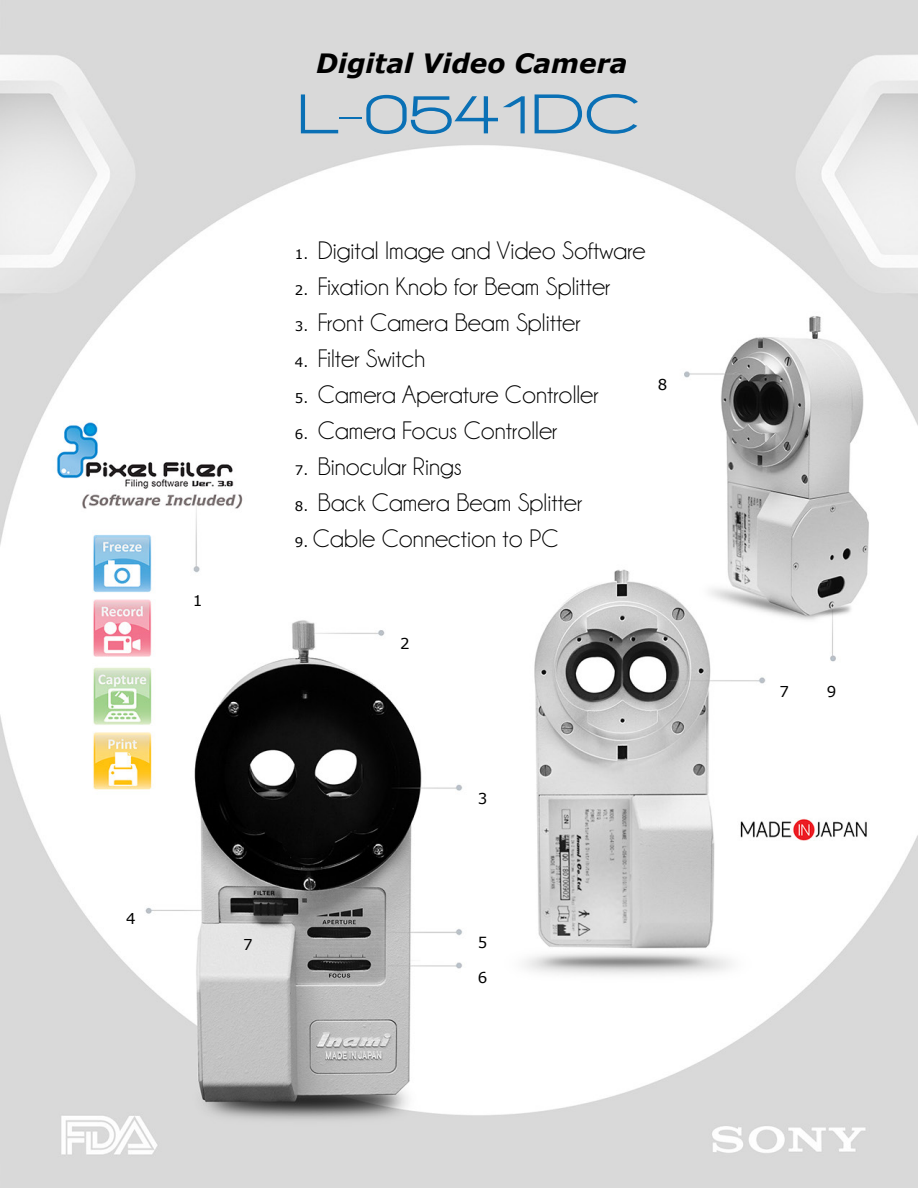
<style>
.page{position:relative;width:918px;height:1188px;background:#fff}
.page>*{position:absolute;margin:0;border:0;box-sizing:border-box;transform-origin:0 0}
.t1{font:800 57.3px "Walkway Expand";color:#0a70b5}
.t2{font:italic 700 26.55px "Verdana";color:#000}
.t3{font:25.5px "Champagne&Limousines";color:#000}
.t4{font:15px "Verdana";color:#000}
.t5{font:14.85px "Verdana";color:#000}
.s1{font-family:"Verdana";font-size:13.2px}
</style>
<div class="page">
<img style="left:1px;top:0;width:917px;height:1188px">
<img style="left:0;top:0;width:1px;height:1188px">
<p class="t4" style="left:126px;top:908px;width:11px">4</p>
<p class="t5" style="left:193px;top:590px;width:11px">1</p>
<p class="t2" style="left:316px;top:44px;width:313px">Digital Video Camera</p>
<h1 class="t1" style="left:298px;top:83px;width:344px">L-0541DC</h1>
<p class="t3" style="left:295px;top:238px;width:352px"><span class="s1">1.</span> Digital Image and Video Software</p>
<p class="t3" style="left:295px;top:274px;width:317px"><span class="s1">2.</span> Fixation Knob for Beam Splitter</p>
<p class="t3" style="left:295px;top:310px;width:287px"><span class="s1">3.</span> Front Camera Beam Splitter</p>
<p class="t3" style="left:295px;top:346px;width:132px"><span class="s1">4.</span> Filter Switch</p>
<p class="t3" style="left:295px;top:382px;width:305px"><span class="s1">5.</span> Camera Aperature Controller</p>
<p class="t3" style="left:295px;top:418px;width:264px"><span class="s1">6.</span> Camera Focus Controller</p>
<p class="t3" style="left:295px;top:454px;width:169px"><span class="s1">7.</span> Binocular Rings</p>
<p class="t3" style="left:295px;top:490px;width:289px"><span class="s1">8.</span> Back Camera Beam Splitter</p>
<p class="t3" style="left:295px;top:526px;width:265px"><span class="s1">9.</span> Cable Connection to PC</p>
<p class="t4" style="left:658px;top:374px;width:11px">8</p>
<p class="t4" style="left:400px;top:633px;width:11px">2</p>
<p class="t4" style="left:243px;top:934px;width:11px">7</p>
<p class="t4" style="left:478px;top:788px;width:11px">3</p>
<p class="t4" style="left:478px;top:933px;width:11px">5</p>
<p class="t4" style="left:478px;top:967px;width:11px">6</p>
<p class="t4" style="left:780px;top:681px;width:11px">7</p>
<p class="t4" style="left:827px;top:681px;width:11px">9</p>
</div>
